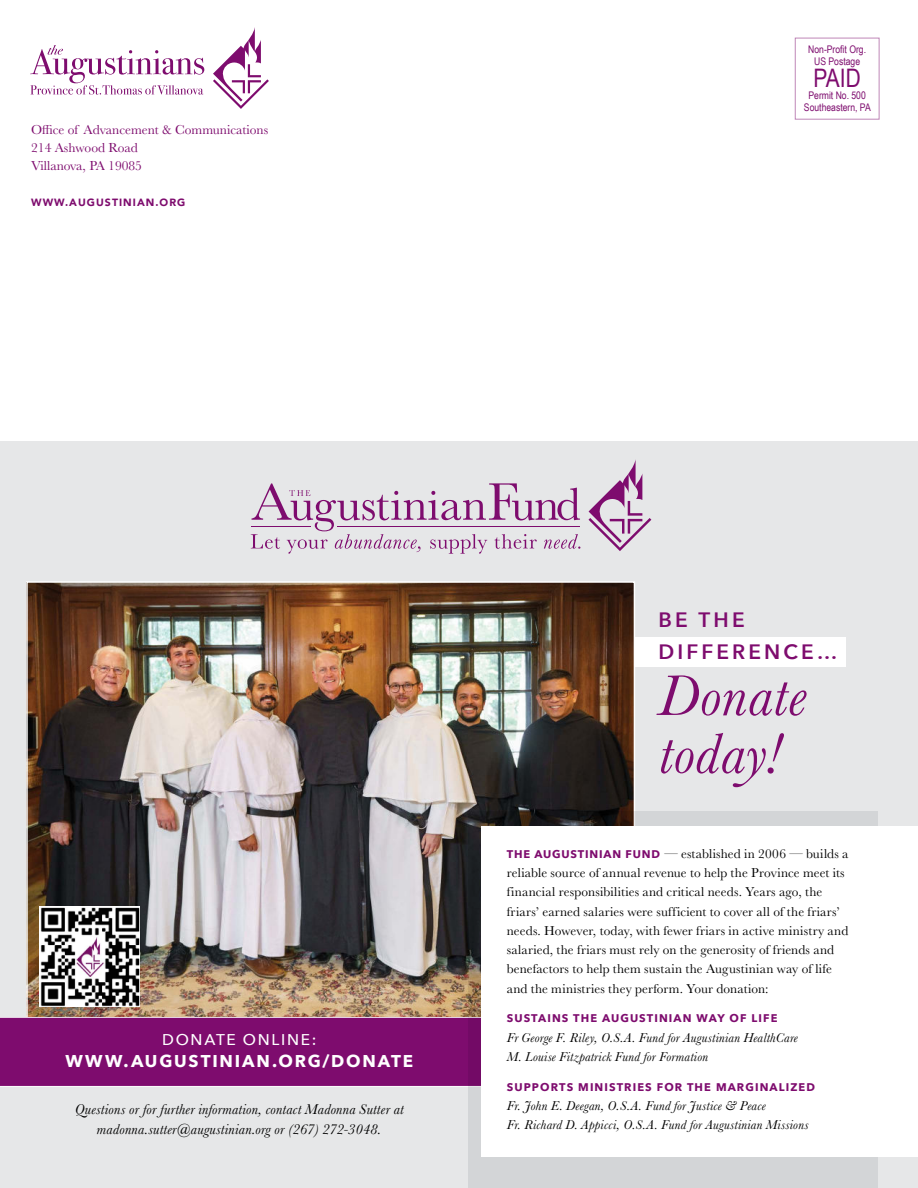
<style>
.page{position:relative;width:918px;height:1188px;background:#fff}
.page>*{position:absolute;margin:0;border:0;box-sizing:border-box;transform-origin:0 0}
.t1{font:italic 59.25px/57.8px "Baskerville";letter-spacing:.01em;color:#7e0c6e}
.t2{font:25.5px "Arial Narrow";color:#7e0c6e}
.t3{font:600 20.7px/31.2px "Avenir Next";letter-spacing:.15em;color:#7e0c6e}
.t4{font:700 17.1px "Avenir Next";letter-spacing:.105em;color:#fff}
.t5{font:500 15.6px "Avenir Next";letter-spacing:.11em;color:#fff}
.t6{font:italic 14.85px/19.2px "Baskerville";letter-spacing:.015em;color:#000;text-align:center}
.t7{font:13.5px/18px "Baskerville";color:#7e0c6e}
.t8{font:13.35px/19.2px "Baskerville";letter-spacing:.01em;color:#000}
.t9{font:italic 13.35px/19.2px "Baskerville";letter-spacing:.02em;color:#000}
.t10{font:700 11.1px "Avenir Next";letter-spacing:.1em;color:#7e0c6e}
.t11{font:10.5px/12px "Arial Narrow";color:#7e0c6e;text-align:center}
.t12{font:900 10.5px "Avenir";letter-spacing:.1em;color:#7e0c6e}
.s1{font-family:"Avenir Next";font-weight:700;font-size:11.1px;color:#7e0c6e}
</style>
<div class="page">
<div style="left:0;top:441px;width:918px;height:747px;background:#e6e7e8"></div>
<svg style="left:589px;top:459px;width:62px;height:92px"></svg>
<svg style="left:251px;top:483px;width:329px;height:71px"></svg>
<img style="left:28px;top:583px;width:605px;height:434px">
<div style="left:0;top:1017px;width:468px;height:70px;background:#7e0c6e"></div>
<div style="left:634px;top:637px;width:212px;height:30px;background:#fff"></div>
<svg style="left:468px;top:811px;width:410px;height:377px;background:#aeaaae"></svg>
<div style="left:482px;top:826px;width:436px;height:330px;background:#fff"></div>
<svg style="left:30px;top:45px;width:174px;height:50px"></svg>
<svg style="left:213px;top:27px;width:56px;height:82px"></svg>
<img style="left:40px;top:907px;width:100px;height:100px">
<p class="t7" style="left:31px;top:121px;width:238px">Office of Advancement &amp; Communications<br>214 Ashwood Road<br>Villanova, PA 19085</p>
<p class="t12" style="left:31px;top:196px;width:156px">WWW.AUGUSTINIAN.ORG</p>
<p class="t11" style="left:808px;top:43px;width:59px">Non-Profit Org.<br>US Postage</p>
<h2 class="t2" style="left:814px;top:64px;width:49px">PAID</h2>
<p class="t11" style="left:804px;top:89px;width:68px">Permit No. 500<br>Southeastern, PA</p>
<p class="t5" style="left:162px;top:1031px;width:156px">DONATE ONLINE:</p>
<p class="t4" style="left:65px;top:1052px;width:349px">WWW.AUGUSTINIAN.ORG/DONATE</p>
<p class="t6" style="left:75px;top:1101px;width:330px">Questions or for further information, contact Madonna Sutter at madonna.sutter@augustinian.org or (267) 272-3048.</p>
<h3 class="t3" style="left:659px;top:605px;width:181px">BE THE<br>DIFFERENCE…</h3>
<h1 class="t1" style="left:659px;top:673px;width:149px">Donate today!</h1>
<p class="t8" style="left:507px;top:845px;width:343px"><span class="s1">THE AUGUSTINIAN FUND</span> — established in 2006 — builds a reliable source of annual revenue to help the Province meet its financial responsibilities and critical needs. Years ago, the friars’ earned salaries were sufficient to cover all of the friars’ needs. However, today, with fewer friars in active ministry and salaried, the friars must rely on the generosity of friends and benefactors to help them sustain the Augustinian way of life and the ministries they perform. Your donation:</p>
<p class="t10" style="left:507px;top:1012px;width:272px">SUSTAINS THE AUGUSTINIAN WAY OF LIFE</p>
<p class="t9" style="left:507px;top:1029px;width:293px">Fr George F. Riley, O.S.A. Fund for Augustinian HealthCare<br>M. Louise Fitzpatrick Fund for Formation</p>
<p class="t10" style="left:507px;top:1080px;width:310px">SUPPORTS MINISTRIES FOR THE MARGINALIZED</p>
<p class="t9" style="left:507px;top:1097px;width:303px">Fr. John E. Deegan, O.S.A. Fund for Justice &amp; Peace<br>Fr. Richard D. Appicci, O.S.A. Fund for Augustinian Missions</p>
</div>
